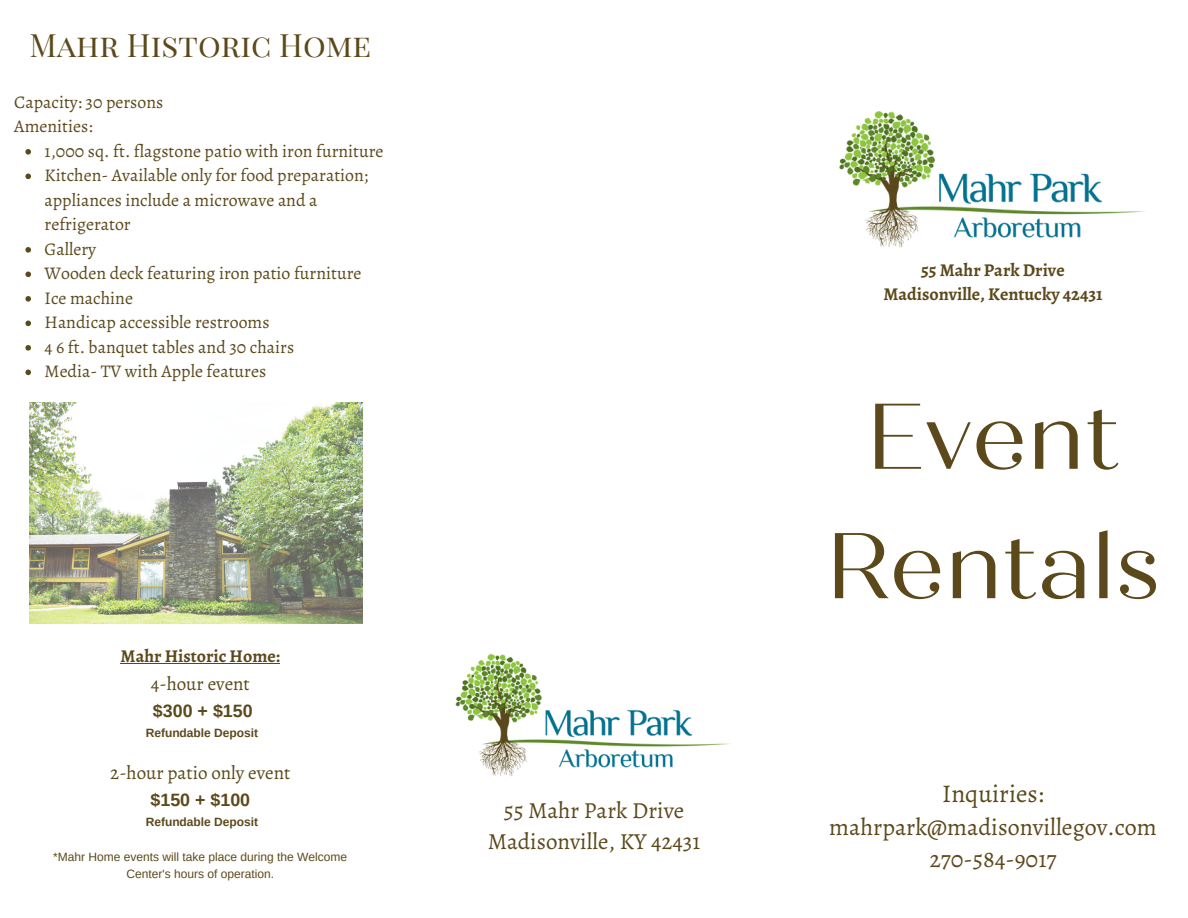
<style>
.page{position:relative;width:1188px;height:918px;background:#fff}
.page>*{position:absolute;margin:0;border:0;box-sizing:border-box;transform-origin:0 0}
.t1{font:93px "Quiche Display";color:#5c491b}
.t2{font:31.5px "Playfair Display SC";color:#5c491b}
.t3{font:25.35px "Alegreya";color:#5c491b}
.t4{font:24px "Alegreya";color:#5c491b}
.t5{font:22.95px "Alegreya";color:#5c491b}
.t6{font:19.05px "Alegreya";color:#5c491b}
.t7{font:700 18px "Alegreya";color:#5c491b}
.t8{font:17.85px/24.5px "Alegreya";color:#5c491b}
.t9{font:700 17.85px "Arimo";color:#5c491b}
.t10{font:12px/17px "Arimo";color:#5c491b;text-align:center}
.t11{font:700 12px "Arimo";color:#5c491b}
</style>
<div class="page">
<img style="left:839px;top:111px;width:306px;height:137px">
<img style="left:455px;top:654px;width:276px;height:122px">
<img style="left:29px;top:402px;width:333px;height:222px">
<svg style="left:25px;top:149px;width:6px;height:6px"></svg>
<svg style="left:25px;top:174px;width:6px;height:5px"></svg>
<svg style="left:25px;top:247px;width:6px;height:6px"></svg>
<svg style="left:25px;top:272px;width:6px;height:5px"></svg>
<svg style="left:25px;top:296px;width:6px;height:6px"></svg>
<svg style="left:25px;top:321px;width:6px;height:5px"></svg>
<svg style="left:25px;top:345px;width:6px;height:6px"></svg>
<svg style="left:25px;top:370px;width:6px;height:5px"></svg>
<hr style="left:121px;top:663px;width:159px;height:1px;background:#5c491b">
<p class="t2" style="left:29px;top:23px;width:344px">Mahr Historic Home</p>
<p class="t8" style="left:14px;top:90px;width:150px">Capacity: 30 persons</p>
<p class="t8" style="left:14px;top:114px;width:80px">Amenities:</p>
<p class="t8" style="left:45px;top:139px;width:341px">1,000 sq. ft. flagstone patio with iron furniture</p>
<p class="t8" style="left:45px;top:163px;width:325px">Kitchen- Available only for food preparation; appliances include a microwave and a refrigerator</p>
<p class="t8" style="left:45px;top:237px;width:53px">Gallery</p>
<p class="t8" style="left:45px;top:261px;width:318px">Wooden deck featuring iron patio furniture</p>
<p class="t8" style="left:45px;top:286px;width:90px">Ice machine</p>
<p class="t8" style="left:45px;top:310px;width:226px">Handicap accessible restrooms</p>
<p class="t8" style="left:45px;top:335px;width:251px">4 6 ft. banquet tables and 30 chairs</p>
<p class="t8" style="left:45px;top:359px;width:223px">Media- TV with Apple features</p>
<p class="t7" style="left:121px;top:644px;width:161px">Mahr Historic Home:</p>
<p class="t6" style="left:151px;top:671px;width:101px">4-hour event</p>
<p class="t9" style="left:153px;top:701px;width:101px">$300 + $150</p>
<p class="t11" style="left:146px;top:726px;width:114px">Refundable Deposit</p>
<p class="t6" style="left:110px;top:760px;width:182px">2-hour patio only event</p>
<p class="t9" style="left:151px;top:790px;width:101px">$150 + $100</p>
<p class="t11" style="left:146px;top:815px;width:114px">Refundable Deposit</p>
<p class="t10" style="left:53px;top:849px;width:295px">*Mahr Home events will take place during the Welcome<br>Center's hours of operation.</p>
<p class="t5" style="left:504px;top:795px;width:182px">55 Mahr Park Drive</p>
<p class="t5" style="left:488px;top:826px;width:214px">Madisonville, KY 42431</p>
<p class="t7" style="left:921px;top:257px;width:145px">55 Mahr Park Drive</p>
<p class="t7" style="left:883px;top:282px;width:221px">Madisonville, Kentucky 42431</p>
<p class="t1" style="left:866px;top:381px;width:255px">Event</p>
<p class="t1" style="left:826px;top:510px;width:335px">Rentals</p>
<p class="t3" style="left:942px;top:776px;width:103px">Inquiries:</p>
<p class="t4" style="left:829px;top:810px;width:329px">mahrpark@madisonvillegov.com</p>
<p class="t4" style="left:929px;top:843px;width:129px">270-584-9017</p>
</div>
